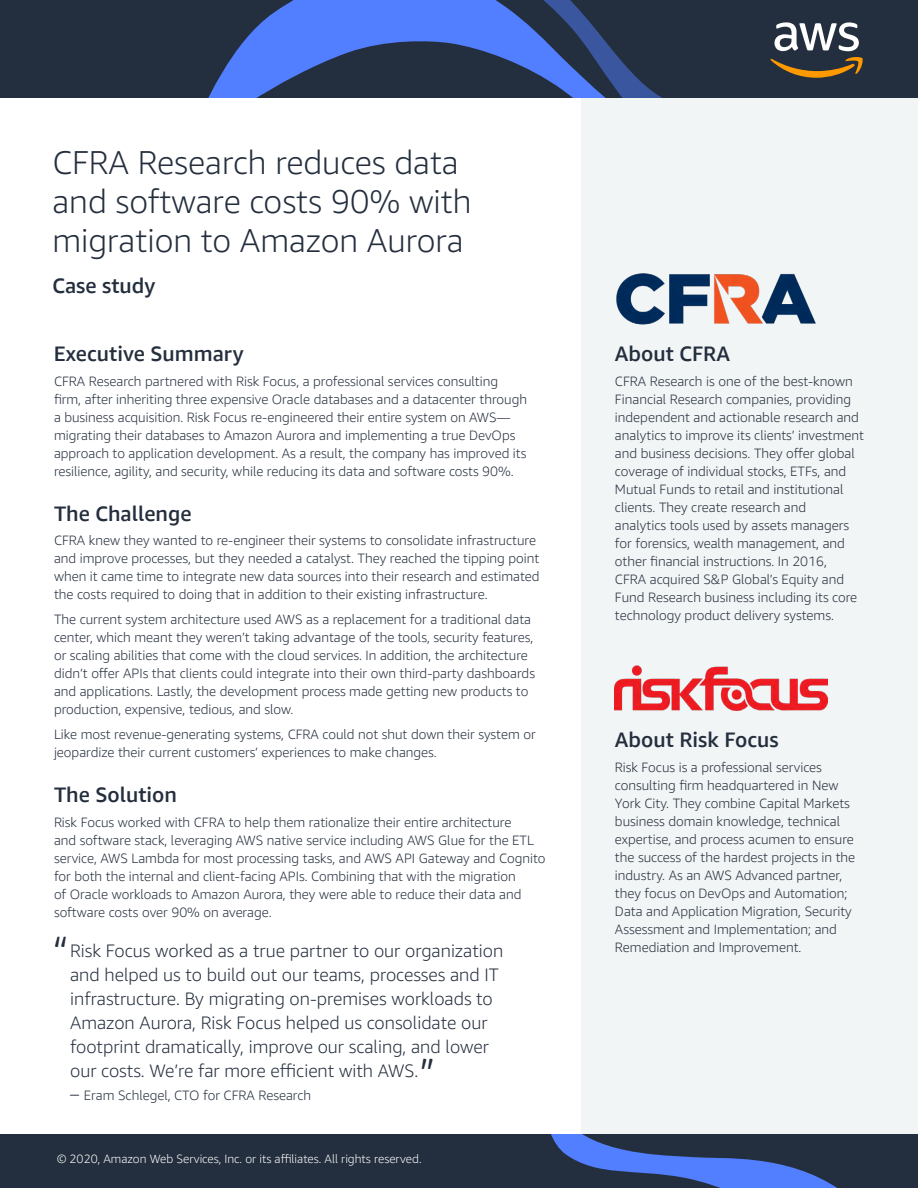
<style>
.page{position:relative;width:918px;height:1188px;background:#fff}
.page>*{position:absolute;margin:0;border:0;box-sizing:border-box;transform-origin:0 0}
.t1{font:300 46.5px "Amazon Ember";color:#242e3d}
.t2{font:300 33px/39px "Amazon Ember";color:#242e3d}
.t3{font:500 21px "Amazon Ember";color:#242e3d}
.t4{font:300 18px/24px "Amazon Ember";color:#242e3d}
.t5{font:300 13.5px/18px "Amazon Ember";color:#242e3d}
.t6{font:300 12px "Amazon Ember";color:#fff}
.s1{font-size:18px}
</style>
<div class="page">
<div style="left:581px;top:98px;width:337px;height:1036px;background:#f2f5f5"></div>
<div style="left:0;top:1134px;width:918px;height:54px;background:#232f3e"></div>
<svg style="left:551px;top:1134px;width:286px;height:54px"></svg>
<div style="left:0;top:0;width:918px;height:98px;background:#232f3e"></div>
<svg style="left:208px;top:0;width:454px;height:98px"></svg>
<svg style="left:770px;top:22px;width:93px;height:56px"></svg>
<img style="left:616px;top:273px;width:200px;height:51px">
<img style="left:615px;top:666px;width:213px;height:44px">
<h2 class="t2" style="left:52px;top:143px;width:421px">CFRA Research reduces data and software costs 90% with migration to Amazon Aurora</h2>
<h3 class="t3" style="left:52px;top:272px;width:104px">Case study</h3>
<h3 class="t3" style="left:54px;top:340px;width:191px">Executive Summary</h3>
<p class="t5" style="left:54px;top:372px;width:475px">CFRA Research partnered with Risk Focus, a professional services consulting firm, after inheriting three expensive Oracle databases and a datacenter through a business acquisition. Risk Focus re-engineered their entire system on AWS— migrating their databases to Amazon Aurora and implementing a true DevOps approach to application development. As a result, the company has improved its resilience, agility, and security, while reducing its data and software costs 90%.</p>
<h3 class="t3" style="left:54px;top:500px;width:139px">The Challenge</h3>
<p class="t5" style="left:54px;top:532px;width:487px">CFRA knew they wanted to re-engineer their systems to consolidate infrastructure and improve processes, but they needed a catalyst. They reached the tipping point when it came time to integrate new data sources into their research and estimated the costs required to doing that in addition to their existing infrastructure.</p>
<p class="t5" style="left:54px;top:610px;width:483px">The current system architecture used AWS as a replacement for a traditional data center, which meant they weren’t taking advantage of the tools, security features, or scaling abilities that come with the cloud services. In addition, the architecture didn’t offer APIs that clients could integrate into their own third-party dashboards and applications. Lastly, the development process made getting new products to production, expensive, tedious, and slow.</p>
<p class="t5" style="left:54px;top:725px;width:483px">Like most revenue-generating systems, CFRA could not shut down their system or jeopardize their current customers’ experiences to make changes.</p>
<h3 class="t3" style="left:54px;top:781px;width:125px">The Solution</h3>
<p class="t5" style="left:54px;top:813px;width:493px">Risk Focus worked with CFRA to help them rationalize their entire architecture<br>and software stack, leveraging AWS native service including AWS Glue for the ETL service, AWS Lambda for most processing tasks, and AWS API Gateway and Cognito for both the internal and client-facing APIs. Combining that with the migration<br>of Oracle workloads to Amazon Aurora, they were able to reduce their data and software costs over 90% on average.</p>
<h1 class="t1" style="left:52px;top:924px;width:18px">“</h1>
<p class="t4" style="left:70px;top:939px;width:435px">Risk Focus worked as a true partner to our organization and helped us to build out our teams, processes and IT infrastructure. By migrating on-premises workloads to Amazon Aurora, Risk Focus helped us consolidate our footprint dramatically, improve our scaling, and lower our costs. We’re far more efficient with AWS.</p>
<p class="t5" style="left:70px;top:1086px;width:243px"><span class="s1">–</span> Eram Schlegel, CTO for CFRA Research</p>
<h1 class="t1" style="left:419px;top:1046px;width:18px">”</h1>
<p class="t6" style="left:57px;top:1151px;width:366px">© 2020, Amazon Web Services, Inc. or its affiliates. All rights reserved.</p>
<h3 class="t3" style="left:615px;top:340px;width:117px">About CFRA</h3>
<p class="t5" style="left:615px;top:372px;width:251px">CFRA Research is one of the best-known Financial Research companies, providing independent and actionable research and analytics to improve its clients’ investment and business decisions. They offer global coverage of individual stocks, ETFs, and Mutual Funds to retail and institutional clients. They create research and<br>analytics tools used by assets managers for forensics, wealth management, and other financial instructions. In 2016,<br>CFRA acquired S&amp;P Global’s Equity and Fund Research business including its core technology product delivery systems.</p>
<h3 class="t3" style="left:615px;top:726px;width:165px">About Risk Focus</h3>
<p class="t5" style="left:615px;top:758px;width:242px">Risk Focus is a professional services consulting firm headquartered in New York City. They combine Capital Markets business domain knowledge, technical expertise, and process acumen to ensure the success of the hardest projects in the industry. As an AWS Advanced partner, they focus on DevOps and Automation; Data and Application Migration, Security Assessment and Implementation; and Remediation and Improvement.</p>
</div>
